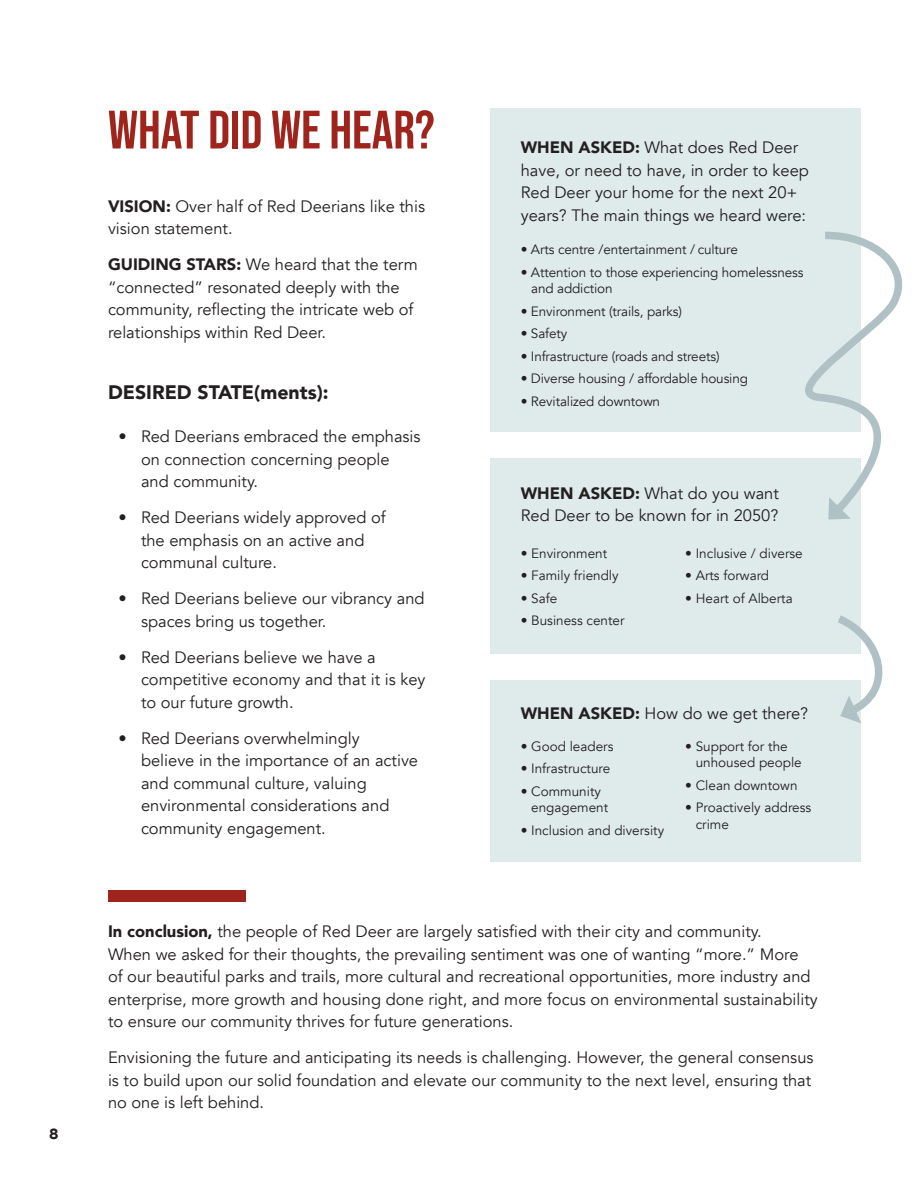
<style>
.page{position:relative;width:918px;height:1188px;background:#fff}
.page>*{position:absolute;margin:0;border:0;box-sizing:border-box;transform-origin:0 0}
.t1{font:54px "Bebas Neue";color:#9e241c}
.t2{font:900 19.5px "Avenir";color:#231f20}
.t3{font:16.5px/22.5px "Avenir";color:#231f20}
.t4{font:700 15px "Gotham";color:#231f20}
.t5{font:13.5px/16.5px "Avenir";color:#231f20}
.s1{font-weight:900}
</style>
<div class="page">
<div style="left:490px;top:108px;width:371px;height:324px;background:#dfeaeb"></div>
<div style="left:490px;top:458px;width:371px;height:196px;background:#dfeaeb"></div>
<div style="left:490px;top:680px;width:371px;height:182px;background:#dfeaeb"></div>
<div style="left:108px;top:890px;width:138px;height:12px;background:#9e241c"></div>
<svg style="left:805px;top:231px;width:98px;height:289px"></svg>
<svg style="left:838px;top:615px;width:45px;height:108px"></svg>
<p class="t4" style="left:49px;top:1125px;width:11px">8</p>
<p class="t1" style="left:108px;top:99px;width:328px">WHAT DID WE HEAR?</p>
<p class="t3" style="left:108px;top:195px;width:319px"><span class="s1">VISION:</span> Over half of Red Deerians like this vision statement.</p>
<p class="t3" style="left:108px;top:254px;width:311px"><span class="s1">GUIDING STARS:</span> We heard that the term “connected” resonated deeply with the community, reflecting the intricate web of relationships within Red Deer.</p>
<p class="t2" style="left:108px;top:376px;width:222px">DESIRED STATE(ments):</p>
<p class="t3" style="left:141px;top:426px;width:281px;text-indent:-22px">• Red Deerians embraced the emphasis on connection concerning people and community.</p>
<p class="t3" style="left:141px;top:507px;width:246px;text-indent:-22px">• Red Deerians widely approved of the emphasis on an active and communal culture.</p>
<p class="t3" style="left:141px;top:588px;width:285px;text-indent:-22px">• Red Deerians believe our vibrancy and spaces bring us together.</p>
<p class="t3" style="left:141px;top:646px;width:286px;text-indent:-22px">• Red Deerians believe we have a competitive economy and that it is key to our future growth.</p>
<p class="t3" style="left:141px;top:727px;width:279px;text-indent:-22px">• Red Deerians overwhelmingly<br>believe in the importance of an active and communal culture, valuing environmental considerations and community engagement.</p>
<p class="t3" style="left:521px;top:136px;width:290px"><span class="s1">WHEN ASKED:</span> What does Red Deer have, or need to have, in order to keep Red Deer your home for the next 20+ years? The main things we heard were:</p>
<p class="t5" style="left:521px;top:242px;width:219px">• Arts centre /entertainment / culture</p>
<p class="t5" style="left:531px;top:264px;width:274px;text-indent:-11px">• Attention to those experiencing homelessness and addiction</p>
<p class="t5" style="left:521px;top:303px;width:163px">• Environment (trails, parks)</p>
<p class="t5" style="left:521px;top:326px;width:48px">• Safety</p>
<p class="t5" style="left:521px;top:348px;width:200px">• Infrastructure (roads and streets)</p>
<p class="t5" style="left:521px;top:371px;width:229px">• Diverse housing / affordable housing</p>
<p class="t5" style="left:521px;top:393px;width:141px">• Revitalized downtown</p>
<p class="t3" style="left:521px;top:482px;width:260px"><span class="s1">WHEN ASKED:</span> What do you want<br>Red Deer to be known for in 2050?</p>
<p class="t5" style="left:521px;top:545px;width:88px">• Environment</p>
<p class="t5" style="left:521px;top:567px;width:99px">• Family friendly</p>
<p class="t5" style="left:521px;top:590px;width:38px">• Safe</p>
<p class="t5" style="left:521px;top:612px;width:105px">• Business center</p>
<p class="t5" style="left:685px;top:545px;width:119px">• Inclusive / diverse</p>
<p class="t5" style="left:685px;top:567px;width:85px">• Arts forward</p>
<p class="t5" style="left:685px;top:590px;width:109px">• Heart of Alberta</p>
<p class="t3" style="left:521px;top:702px;width:289px"><span class="s1">WHEN ASKED:</span> How do we get there?</p>
<p class="t5" style="left:521px;top:738px;width:94px">• Good leaders</p>
<p class="t5" style="left:521px;top:761px;width:91px">• Infrastructure</p>
<p class="t5" style="left:531px;top:783px;width:79px;text-indent:-11px">• Community engagement</p>
<p class="t5" style="left:521px;top:822px;width:145px">• Inclusion and diversity</p>
<p class="t5" style="left:696px;top:738px;width:108px;text-indent:-11px">• Support for the unhoused people</p>
<p class="t5" style="left:685px;top:777px;width:114px">• Clean downtown</p>
<p class="t5" style="left:696px;top:800px;width:117px;text-indent:-11px">• Proactively address crime</p>
<p class="t3" style="left:108px;top:920px;width:711px"><span class="s1">In conclusion,</span> the people of Red Deer are largely satisfied with their city and community.<br>When we asked for their thoughts, the prevailing sentiment was one of wanting “more.” More<br>of our beautiful parks and trails, more cultural and recreational opportunities, more industry and enterprise, more growth and housing done right, and more focus on environmental sustainability to ensure our community thrives for future generations.</p>
<p class="t3" style="left:108px;top:1046px;width:707px">Envisioning the future and anticipating its needs is challenging. However, the general consensus is to build upon our solid foundation and elevate our community to the next level, ensuring that no one is left behind.</p>
</div>
